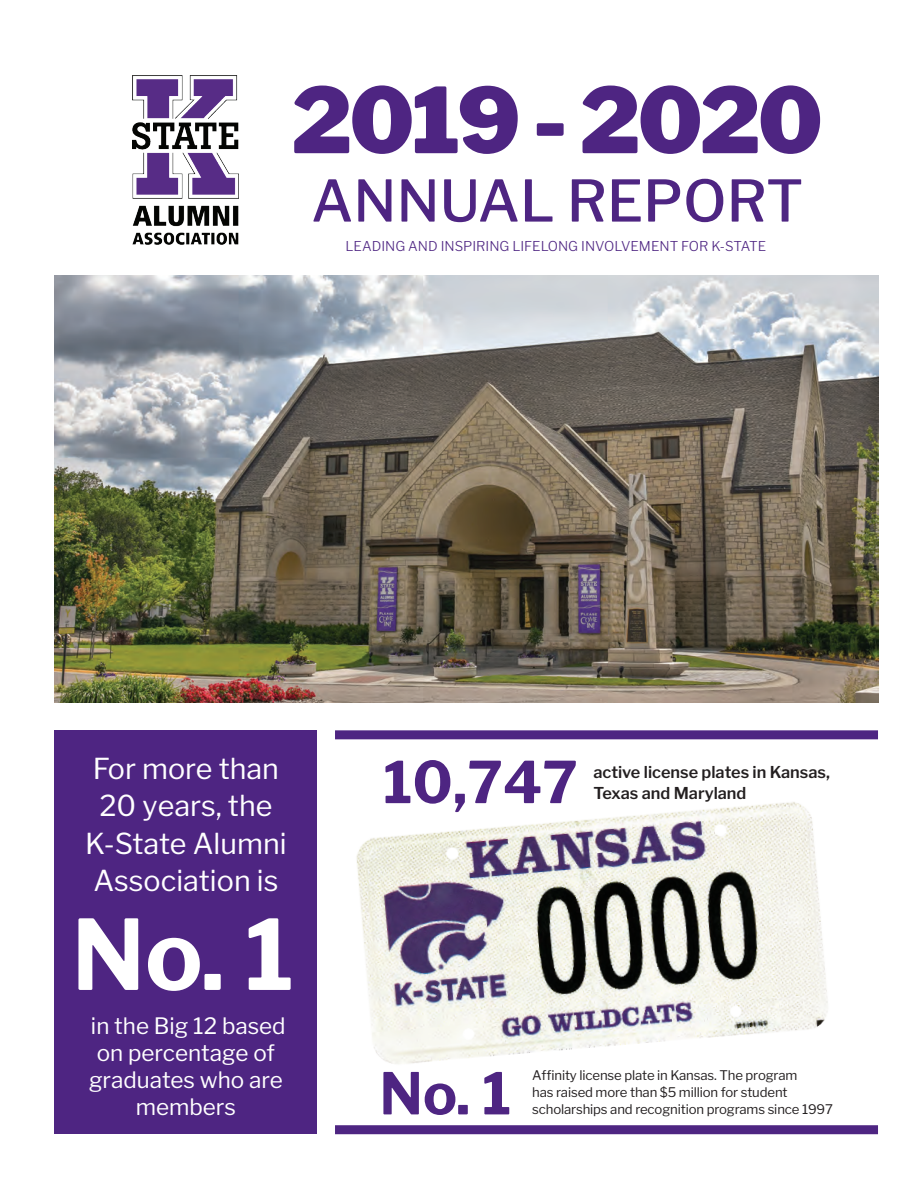
<style>
.page{position:relative;width:918px;height:1188px;background:#fff}
.page>*{position:absolute;margin:0;border:0;box-sizing:border-box;transform-origin:0 0}
.t1{font:700 96.6px "Libre Franklin";color:#fff}
.t2{font:900 90px "Libre Franklin";letter-spacing:-.03em;color:#4e2582}
.t3{font:700 57.3px "Libre Franklin";color:#4e2582}
.t4{font:500 57px "Libre Franklin";color:#4e2582}
.t5{font:28.65px/37px "Libre Franklin";color:#fff;text-align:center}
.t6{font:22.5px/27px "Libre Franklin";color:#fff;text-align:center}
.t7{font:600 16.2px "Libre Franklin";color:#231f20}
.t8{font:300 13.5px "Libre Franklin";color:#4e2582}
.t9{font:13.2px/17.1px "Libre Franklin";letter-spacing:-.01em;color:#231f20}
</style>
<div class="page">
<img style="left:55px;top:275px;width:823px;height:428px">
<img style="left:132px;top:75px;width:106px;height:170px">
<img style="left:356px;top:802px;width:472px;height:262px">
<div style="left:335px;top:1125px;width:543px;height:9px;background:#4e2582"></div>
<div style="left:335px;top:730px;width:543px;height:9px;background:#4e2582"></div>
<div style="left:54px;top:730px;width:263px;height:403px;background:#4e2582"></div>
<h2 class="t2" style="left:292px;top:66px;width:533px">2019 - 2020</h2>
<h3 class="t4" style="left:311px;top:167px;width:494px">ANNUAL REPORT</h3>
<p class="t8" style="left:346px;top:238px;width:422px">LEADING AND INSPIRING LIFELONG INVOLVEMENT FOR K-STATE</p>
<h3 class="t5" style="left:85px;top:750px;width:203px">For more than<br>20 years, the<br>K-State Alumni<br>Association is</h3>
<h3 class="t3" style="left:383px;top:748px;width:196px">10,747</h3>
<p class="t7" style="left:593px;top:763px;width:238px">active license plates in Kansas,</p>
<p class="t7" style="left:593px;top:784px;width:155px">Texas and Maryland</p>
<h1 class="t1" style="left:72px;top:897px;width:224px">No. 1</h1>
<h3 class="t6" style="left:89px;top:1012px;width:198px">in the Big 12 based on percentage of graduates who are members</h3>
<h3 class="t3" style="left:379px;top:1059px;width:133px">No. 1</h3>
<p class="t9" style="left:532px;top:1067px;width:267px">Affinity license plate in Kansas. The program has raised more than $5 million for student</p>
<p class="t9" style="left:532px;top:1101px;width:302px">scholarships and recognition programs since 1997</p>
</div>
